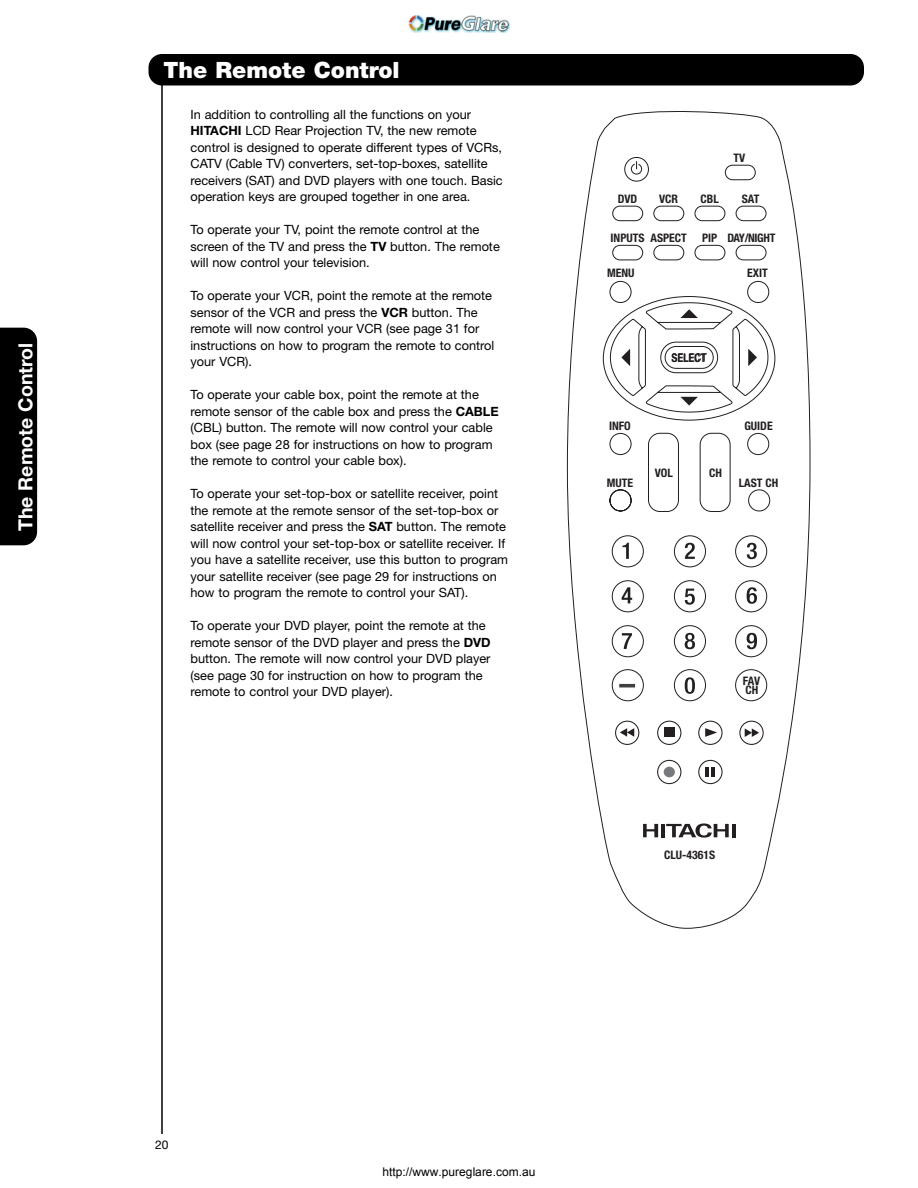
<style>
.page{position:relative;width:918px;height:1188px;background:#fff}
.page>*{position:absolute;margin:0;border:0;box-sizing:border-box;transform-origin:0 0}
.t1{font:900 22.5px "Helvetica Neue";color:#fff}
.t2{font:700 19.5px "Helvetica Neue";color:#fff}
.t3{font:12.75px/16.5px "Helvetica Neue";color:#000}
.t4{font:12px "Arial";color:#000}
.t5{font:12px "Helvetica Neue";color:#000}
.t6{font:700 condensed 11.7px/9.6px "Helvetica Neue";color:#231f20}
.t7{font:700 condensed 11.7px "Helvetica Neue";letter-spacing:-.03em;color:#231f20}
.s1{font-weight:700}
</style>
<div class="page">
<hr style="left:161px;top:59px;width:2px;height:1075px;background:#000">
<div style="left:148px;top:54px;width:716px;height:32px;background:#000;border-radius:14px"></div>
<div style="left:0;top:328px;width:37px;height:217px;background:#000"></div>
<svg style="left:567px;top:111px;width:243px;height:818px"></svg>
<div style="left:648px;top:433px;width:31px;height:79px;border:1px solid #231f20;border-radius:11px"></div>
<div style="left:700px;top:433px;width:31px;height:79px;border:1px solid #231f20;border-radius:11px"></div>
<svg style="left:609px;top:302px;width:160px;height:111px"></svg>
<svg style="left:611px;top:489px;width:160px;height:213px"></svg>
<hr style="left:619px;top:684px;width:16px;height:3px;background:#3f3f40">
<svg style="left:615px;top:720px;width:149px;height:65px"></svg>
<svg style="left:643px;top:824px;width:15px;height:13px"></svg>
<hr style="left:661px;top:824px;width:4px;height:13px;background:#231f20">
<svg style="left:666px;top:823px;width:69px;height:15px"></svg>
<img style="left:409px;top:16px;width:100px;height:16px">
<h2 class="t2" style="left:18px;top:531px;width:190px;rotate:-90deg">The Remote Control</h2>
<h1 class="t1" style="left:164px;top:62px;width:238px">The Remote Control</h1>
<p class="t3" style="left:190px;top:107px;width:314px">In addition to controlling all the functions on your <span class="s1">HITACHI</span> LCD Rear Projection TV, the new remote control is designed to operate different types of VCRs, CATV (Cable TV) converters, set-top-boxes, satellite receivers (SAT) and DVD players with one touch. Basic operation keys are grouped together in one area.</p>
<p class="t3" style="left:190px;top:223px;width:311px">To operate your TV, point the remote control at the screen of the TV and press the <span class="s1">TV</span> button. The remote will now control your television.</p>
<p class="t3" style="left:190px;top:289px;width:305px">To operate your VCR, point the remote at the remote sensor of the VCR and press the <span class="s1">VCR</span> button. The remote will now control your VCR (see page 31 for instructions on how to program the remote to control your VCR).</p>
<p class="t3" style="left:190px;top:388px;width:310px">To operate your cable box, point the remote at the remote sensor of the cable box and press the <span class="s1">CABLE </span>(CBL) button. The remote will now control your cable box (see page 28 for instructions on how to program the remote to control your cable box).</p>
<p class="t3" style="left:190px;top:487px;width:319px">To operate your set-top-box or satellite receiver, point the remote at the remote sensor of the set-top-box or satellite receiver and press the <span class="s1">SAT</span> button. The remote will now control your set-top-box or satellite receiver. If you have a satellite receiver, use this button to program your satellite receiver (see page 29 for instructions on how to program the remote to control your SAT).</p>
<p class="t3" style="left:190px;top:619px;width:302px">To operate your DVD player, point the remote at the remote sensor of the DVD player and press the <span class="s1">DVD </span>button. The remote will now control your DVD player (see page 30 for instruction on how to program the remote to control your DVD player).</p>
<p class="t6" style="left:734px;top:154px;width:13px">TV</p>
<p class="t6" style="left:618px;top:195px;width:21px">DVD</p>
<p class="t6" style="left:659px;top:195px;width:20px">VCR</p>
<p class="t6" style="left:701px;top:195px;width:20px">CBL</p>
<p class="t6" style="left:742px;top:195px;width:19px">SAT</p>
<p class="t6" style="left:611px;top:234px;width:78px">INPUTS ASPECT</p>
<p class="t7" style="left:702px;top:234px;width:75px">PIP DAY/NIGHT</p>
<p class="t6" style="left:607px;top:269px;width:29px">MENU</p>
<p class="t6" style="left:747px;top:269px;width:22px">EXIT</p>
<p class="t6" style="left:671px;top:354px;width:36px">SELECT</p>
<p class="t6" style="left:609px;top:422px;width:23px">INFO</p>
<p class="t6" style="left:607px;top:479px;width:28px">MUTE</p>
<p class="t6" style="left:655px;top:469px;width:20px">VOL</p>
<p class="t6" style="left:709px;top:469px;width:14px">CH</p>
<p class="t6" style="left:744px;top:422px;width:30px">GUIDE</p>
<p class="t6" style="left:739px;top:479px;width:41px">LAST CH</p>
<p class="t6" style="left:743px;top:677px;width:19px">FAV<br>CH</p>
<p class="t6" style="left:664px;top:851px;width:53px">CLU-4361S</p>
<p class="t5" style="left:155px;top:1140px;width:15px">20</p>
<p class="t4" style="left:383px;top:1164px;width:154px">http://www.pureglare.com.au</p>
</div>
